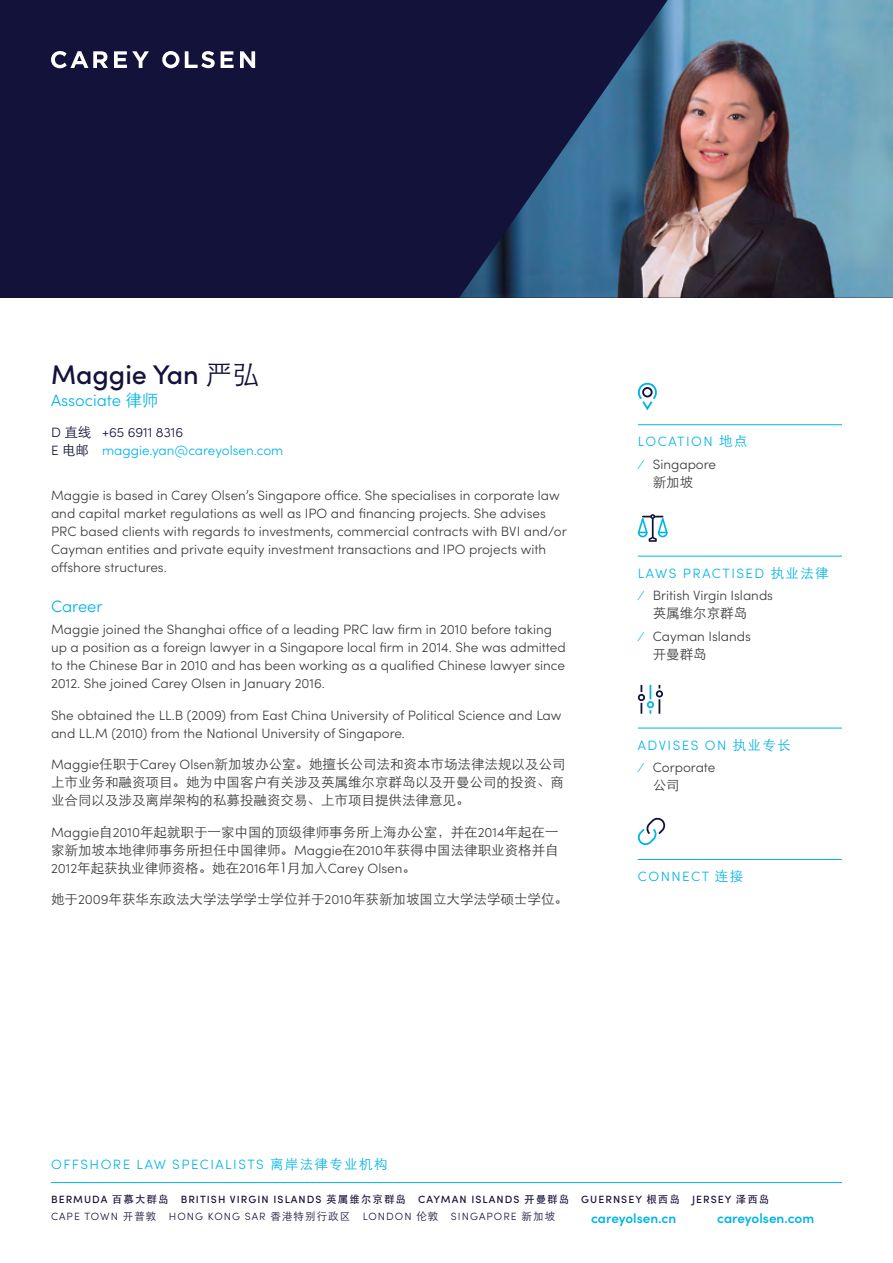
<style>
.page{position:relative;width:893px;height:1263px;background:#fff}
.page>*{position:absolute;margin:0;border:0;box-sizing:border-box;transform-origin:0 0}
.t1{font:500 27px "Sofia Pro";color:#13123a}
.t2{font:300 16.5px "Sofia Pro";color:#00b4e5}
.t3{font:300 13.5px/18px "Sofia Pro";color:#3c3c3b}
.t4{font:13.5px/18px "ST Xihei";color:#3c3c3b;text-align:justify}
.t5{font:300 13.5px/22.5px "Sofia Pro";color:#00b4e5}
.t6{font:300 13.5px "Sofia Pro";letter-spacing:.11em;color:#00b4e5}
.t7{font:600 13.5px "Sofia Pro";color:#00b4e5}
.t8{font:500 10.5px/17.5px "Sofia Pro";letter-spacing:.1em;color:#13123a}
.s1{font-family:"ST Xihei";font-weight:400}
.s2{color:#13123a}
.s3{font-family:"ST Xihei";font-weight:400;color:#13123a}
.s4{font-family:"Sofia Pro";font-weight:300}
.s5{color:#3c3c3b}
.s6{color:#00b4e5}
.s7{font-family:"ST Xihei";font-weight:400;color:#00b4e5}
.s8{font-family:"ST Heiti";font-weight:400}
.s9{font-weight:300}
</style>
<div class="page">
<hr style="left:51px;top:1182px;width:791px;height:1px;background:#00b4e5">
<hr style="left:638px;top:424px;width:204px;height:1px;background:#00b4e5">
<hr style="left:638px;top:556px;width:204px;height:1px;background:#00b4e5">
<hr style="left:638px;top:728px;width:204px;height:1px;background:#00b4e5">
<hr style="left:638px;top:859px;width:204px;height:1px;background:#00b4e5">
<svg style="left:638px;top:382px;width:19px;height:29px"></svg>
<div style="left:642px;top:387px;width:11px;height:10px;border:2px solid #13123a;border-radius:50%"></div>
<svg style="left:638px;top:514px;width:30px;height:28px"></svg>
<svg style="left:637px;top:684px;width:26px;height:30px"></svg>
<svg style="left:637px;top:817px;width:29px;height:29px"></svg>
<div style="left:0;top:0;width:893px;height:298px;background:#13123a"></div>
<svg style="left:114px;top:51px;width:35px;height:17px"></svg>
<svg style="left:185px;top:51px;width:30px;height:17px"></svg>
<svg style="left:221px;top:51px;width:13px;height:17px"></svg>
<svg style="left:240px;top:51px;width:15px;height:17px"></svg>
<svg style="left:162px;top:51px;width:17px;height:17px"></svg>
<svg style="left:51px;top:51px;width:57px;height:17px"></svg>
<img style="left:459px;top:0;width:434px;height:298px">
<h1 class="t1" style="left:51px;top:355px;width:210px">Maggie Yan <span class="s1">严弘</span></h1>
<p class="t2" style="left:51px;top:388px;width:109px">Associate <span class="s1">律师</span></p>
<p class="t5" style="left:51px;top:423px;width:234px;line-height:18px"><span class="s2">D</span> <span class="s3">直线</span> <span class="s2">+65 6911 8316<br>E</span> <span class="s3">电邮</span> maggie.yan@careyolsen.com</p>
<p class="t3" style="left:51px;top:486px;width:517px">Maggie is based in Carey Olsen’s Singapore office. She specialises in corporate law and capital market regulations as well as IPO and financing projects. She advises PRC based clients with regards to investments, commercial contracts with BVI and/or Cayman entities and private equity investment transactions and IPO projects with offshore structures.</p>
<p class="t2" style="left:51px;top:594px;width:53px">Career</p>
<p class="t3" style="left:51px;top:620px;width:516px">Maggie joined the Shanghai office of a leading PRC law firm in 2010 before taking up a position as a foreign lawyer in a Singapore local firm in 2014. She was admitted to the Chinese Bar in 2010 and has been working as a qualified Chinese lawyer since 2012. She joined Carey Olsen in January 2016.</p>
<p class="t3" style="left:51px;top:705px;width:512px">She obtained the LL.B (2009) from East China University of Political Science and Law and LL.M (2010) from the National University of Singapore.</p>
<p class="t4" style="left:51px;top:755px;width:516px"><span class="s4">Maggie</span>任职于<span class="s4">Carey Olsen</span>新加坡办公室。她擅长公司法和资本市场法律法规以及公司上市业务和融资项目。她为中国客户有关涉及英属维尔京群岛以及开曼公司的投资、商业合同以及涉及离岸架构的私募投融资交易、上市项目提供法律意见。</p>
<p class="t4" style="left:51px;top:823px;width:509px"><span class="s4">Maggie</span>自<span class="s4">2010</span>年起就职于一家中国的顶级律师事务所上海办公室，并在<span class="s4">2014</span>年起在一家新加坡本地律师事务所担任中国律师。<span class="s4">Maggie</span>在<span class="s4">2010</span>年获得中国法律职业资格并自</p>
<p class="t3" style="left:51px;top:858px;width:366px">2012<span class="s1">年起获执业律师资格。她在</span>2016<span class="s1">年1月加入</span>Carey Olsen<span class="s1">。</span></p>
<p class="t4" style="left:51px;top:890px;width:518px">她于<span class="s4">2009</span>年获华东政法大学法学学士学位并于<span class="s4">2010</span>年获新加坡国立大学法学硕士学位。</p>
<p class="t5" style="left:638px;top:430px;width:111px">LOCATION <span class="s1">地点</span>⁄ <span class="s5">Singapore</span></p>
<p class="t4" style="left:653px;top:473px;width:42px">新加坡</p>
<p class="t3" style="left:638px;top:561px;width:192px;line-height:22.5px"><span class="s6">LAWS PRACTISED</span> <span class="s7">执业法律</span><span class="s6">⁄</span> British Virgin Islands</p>
<p class="t4" style="left:653px;top:604px;width:96px">英属维尔京群岛</p>
<p class="t3" style="left:640px;top:626px;width:112px"><span class="s6">⁄</span> Cayman Islands</p>
<p class="t4" style="left:653px;top:645px;width:55px">开曼群岛</p>
<p class="t5" style="left:638px;top:733px;width:154px">ADVISES ON <span class="s1">执业专长</span>⁄ <span class="s5">Corporate</span></p>
<p class="t4" style="left:653px;top:776px;width:28px">公司</p>
<p class="t6" style="left:638px;top:867px;width:107px">CONNECT <span class="s1">连接</span></p>
<p class="t6" style="left:51px;top:1155px;width:338px">OFFSHORE LAW SPECIALISTS <span class="s1">离岸法律专业机构</span></p>
<p class="t8" style="left:51px;top:1190px;width:720px">BERMUDA <span class="s8">百慕大群岛</span> BRITISH VIRGIN ISLANDS <span class="s8">英属维尔京群岛</span> CAYMAN ISLANDS <span class="s8">开曼群岛</span> GUERNSEY <span class="s8">根西岛</span> JERSEY <span class="s8">泽西岛<br></span><span class="s9">CAPE TOWN</span> <span class="s1">开普敦</span> <span class="s9">HONG KONG SAR</span> <span class="s1">香港特别行政区</span> <span class="s9">LONDON</span> <span class="s1">伦敦</span> <span class="s9">SINGAPORE</span> <span class="s1">新加坡</span></p>
<p class="t7" style="left:591px;top:1208px;width:87px">careyolsen.cn</p>
<p class="t7" style="left:717px;top:1208px;width:98px">careyolsen.com</p>
</div>
